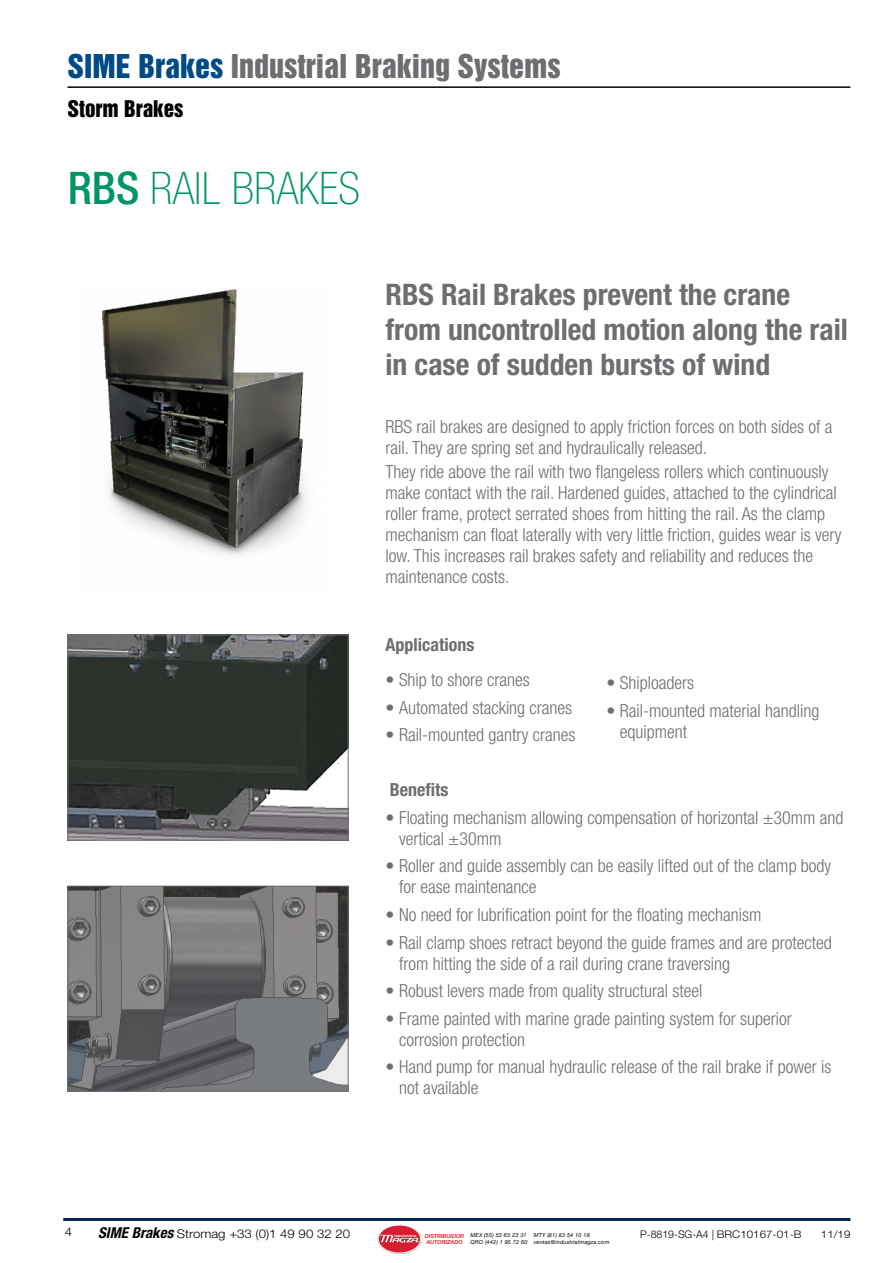
<style>
.page{position:relative;width:893px;height:1263px;background:#fff}
.page>*{position:absolute;margin:0;border:0;box-sizing:border-box;transform-origin:0 0}
.CHAPITRE{font:100 condensed 45px "Helvetica Neue LT Std";color:#009467}
.t1{font:30px "Helvetica Inserat LT Std";color:#6d6e71}
.Sub-header{font:700 condensed 29.7px/34.7px "Helvetica Neue LT Std";color:#6d6e71}
.t2{font:21px "Helvetica Inserat LT Std";color:#000}
.t3{font:300 condensed 18px/21px "Helvetica Neue LT Std";color:#6d6e71}
.t4{font:700 condensed 18px "Helvetica Neue LT Std";color:#6d6e71}
.t5{font:300 12px "Helvetica Neue LT Std";color:#000;scale:1.1 1}
.t6{font:300 10.5px "Helvetica Neue LT Std";color:#000}
.t7{font:300 10.5px "Helvetica Neue LT Std";color:#000;scale:1.1 1}
.t8{font:italic 5.55px/6.8px "Helvetica Neue";letter-spacing:.035em;color:#000}
.t9{font:italic 500 5.55px/6.6px "Helvetica Neue";color:#e20916}
.t10{font:italic 700 2.85px "Helvetica Neue";color:#fff;scale:1.26 1}
.s1{color:#004b85}
.s2{font-weight:500}
.s3{font-weight:700;font-style:italic;font-stretch:condensed;font-size:15px}
</style>
<div class="page">
<hr style="left:63px;top:1218px;width:787px;height:3px;background:#002856">
<hr style="left:68px;top:86px;width:782px;height:2px;background:#000">
<img style="left:101px;top:289px;width:205px;height:267px">
<img style="left:70px;top:637px;width:276px;height:201px">
<div style="left:68px;top:635px;width:280px;height:205px;border:1px solid #6d6e71"></div>
<img style="left:70px;top:888px;width:276px;height:201px">
<div style="left:68px;top:886px;width:280px;height:205px;border:1px solid #6d6e71"></div>
<img style="left:379px;top:1225px;width:41px;height:29px">
<div style="left:378px;top:1225px;width:43px;height:28px;background:#d61d32;border-radius:50%"></div>
<div style="left:378px;top:1225px;width:43px;height:28px;border:1px solid #fff;border-radius:50%"></div>
<img style="left:377px;top:1234px;width:46px;height:10px">
<svg style="left:378px;top:1235px;width:44px;height:8px"></svg>
<h2 class="t1" style="left:68px;top:48px;width:495px"><span class="s1">SIME Brakes</span> Industrial Braking Systems</h2>
<p class="t2" style="left:68px;top:96px;width:118px">Storm Brakes</p>
<p class="CHAPITRE" style="left:68px;top:163px;width:294px"><span class="s2">RBS</span> RAIL BRAKES</p>
<p class="Sub-header" style="left:385px;top:277px;width:464px">RBS Rail Brakes prevent the crane from uncontrolled motion along the rail in case of sudden bursts of wind</p>
<p class="t3" style="left:385px;top:416px;width:448px">RBS rail brakes are designed to apply friction forces on both sides of a rail. They are spring set and hydraulically released.</p>
<p class="t3" style="left:385px;top:461px;width:457px">They ride above the rail with two flangeless rollers which continuously make contact with the rail. Hardened guides, attached to the cylindrical roller frame, protect serrated shoes from hitting the rail. As the clamp mechanism can float laterally with very little friction, guides wear is very low. This increases rail brakes safety and reliability and reduces the maintenance costs.</p>
<p class="t4" style="left:385px;top:633px;width:90px">Applications</p>
<p class="t3" style="left:385px;top:669px;width:146px">• Ship to shore cranes</p>
<p class="t3" style="left:385px;top:696px;width:188px">• Automated stacking cranes</p>
<p class="t3" style="left:385px;top:724px;width:192px">• Rail-mounted gantry cranes</p>
<p class="t3" style="left:606px;top:672px;width:89px">• Shiploaders</p>
<p class="t3" style="left:620px;top:700px;width:201px;text-indent:-14px">• Rail-mounted material handling equipment</p>
<p class="t4" style="left:390px;top:779px;width:60px">Benefits</p>
<p class="t3" style="left:399px;top:807px;width:446px;text-indent:-14px">• Floating mechanism allowing compensation of horizontal ±30mm and vertical ±30mm</p>
<p class="t3" style="left:399px;top:855px;width:434px;text-indent:-14px">• Roller and guide assembly can be easily lifted out of the clamp body for ease maintenance</p>
<p class="t3" style="left:385px;top:904px;width:377px">• No need for lubrification point for the floating mechanism</p>
<p class="t3" style="left:399px;top:931px;width:434px;text-indent:-14px">• Rail clamp shoes retract beyond the guide frames and are protected from hitting the side of a rail during crane traversing</p>
<p class="t3" style="left:385px;top:980px;width:318px">• Robust levers made from quality structural steel</p>
<p class="t3" style="left:399px;top:1008px;width:394px;text-indent:-14px">• Frame painted with marine grade painting system for superior corrosion protection</p>
<p class="t3" style="left:399px;top:1056px;width:434px;text-indent:-14px">• Hand pump for manual hydraulic release of the rail brake if power is not available</p>
<p class="t5" style="left:65px;top:1224px;width:8px">4</p>
<p class="t5" style="left:98px;top:1226px;width:230px"><span class="s3">SIME Brakes</span> Stromag +33 (0)1 49 90 32 20</p>
<p class="t6" style="left:620px;top:1227px;width:183px"><sup>.....</sup>P-8819-SG-A4 | BRC10167-01-B</p>
<p class="t7" style="left:821px;top:1227px;width:28px">11/19</p>
<p class="t9" style="left:425px;top:1232px;width:41px">DISTRIBUIDOR<br>AUTORIZADO</p>
<p class="t8" style="left:471px;top:1232px;width:58px">MEX (55) 53 63 23 31<br>QRO (442) 1 95 72 60</p>
<p class="t8" style="left:534px;top:1232px;width:77px">MTY (81) 83 54 10 18 ventas@industrialmagza.com</p>
<p class="t10" style="left:394px;top:1233px;width:20px">INDUSTRIA L</p>
</div>
